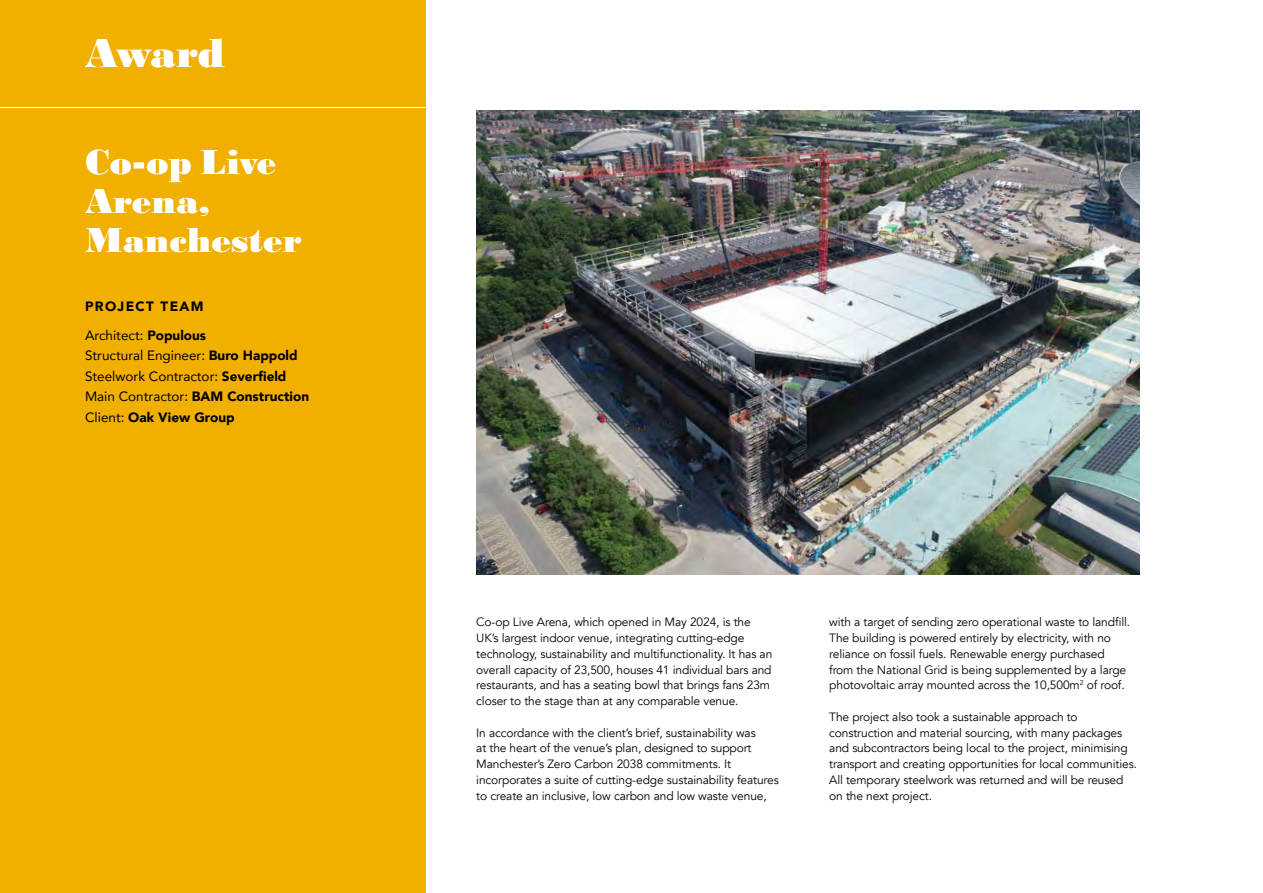
<style>
.page{position:relative;width:1263px;height:893px;background:#fff}
.page>*{position:absolute;margin:0;border:0;box-sizing:border-box;transform-origin:0 0}
.t1{font:700 expanded 42px "Bodoni URW";letter-spacing:-.02em;color:#fff}
.t2{font:700 expanded 36px/39px "Bodoni URW";color:#fff}
.t3{font:13.5px/20.4px "Avenir";color:#000}
.t4{font:900 13.5px/29px "Avenir";letter-spacing:.1em;color:#000}
.t5{font:12px/15.8px "Avenir";letter-spacing:-.01em;color:#000}
.s1{font-weight:400}
.s2{font-weight:900}
</style>
<div class="page">
<div style="left:0;top:0;width:425px;height:106px;background:#f1af00"></div>
<div style="left:0;top:108px;width:425px;height:785px;background:#f1af00"></div>
<img style="left:476px;top:111px;width:664px;height:463px">
<h1 class="t1" style="left:85px;top:29px;width:141px">Award</h1>
<h2 class="t2" style="left:85px;top:143px;width:218px">Co-op Live<br>Arena,<br>Manchester</h2>
<p class="t4" style="left:85px;top:291px;width:123px">PROJECT TEAM<br><span class="s1">Architect:</span> Populous</p>
<p class="t3" style="left:85px;top:345px;width:226px">Structural Engineer: <span class="s2">Buro Happold<br></span>Steelwork Contractor: <span class="s2">Severfield<br></span>Main Contractor: <span class="s2">BAM Construction<br></span>Client: <span class="s2">Oak View Group</span></p>
<p class="t5" style="left:476px;top:615px;width:298px">Co-op Live Arena, which opened in May 2024, is the UK’s largest indoor venue, integrating cutting-edge technology, sustainability and multifunctionality. It has an overall capacity of 23,500, houses 41 individual bars and restaurants, and has a seating bowl that brings fans 23m closer to the stage than at any comparable venue.</p>
<p class="t5" style="left:476px;top:725px;width:304px">In accordance with the client’s brief, sustainability was<br>at the heart of the venue’s plan, designed to support Manchester’s Zero Carbon 2038 commitments. It incorporates a suite of cutting-edge sustainability features to create an inclusive, low carbon and low waste venue,</p>
<p class="t5" style="left:829px;top:615px;width:302px">with a target of sending zero operational waste to landfill.<br>The building is powered entirely by electricity, with no reliance on fossil fuels. Renewable energy purchased from the National Grid is being supplemented by a large photovoltaic array mounted across the 10,500m<sup>2</sup> of roof.</p>
<p class="t5" style="left:829px;top:709px;width:309px">The project also took a sustainable approach to construction and material sourcing, with many packages and subcontractors being local to the project, minimising transport and creating opportunities for local communities.<br>All temporary steelwork was returned and will be reused on the next project.</p>
</div>
